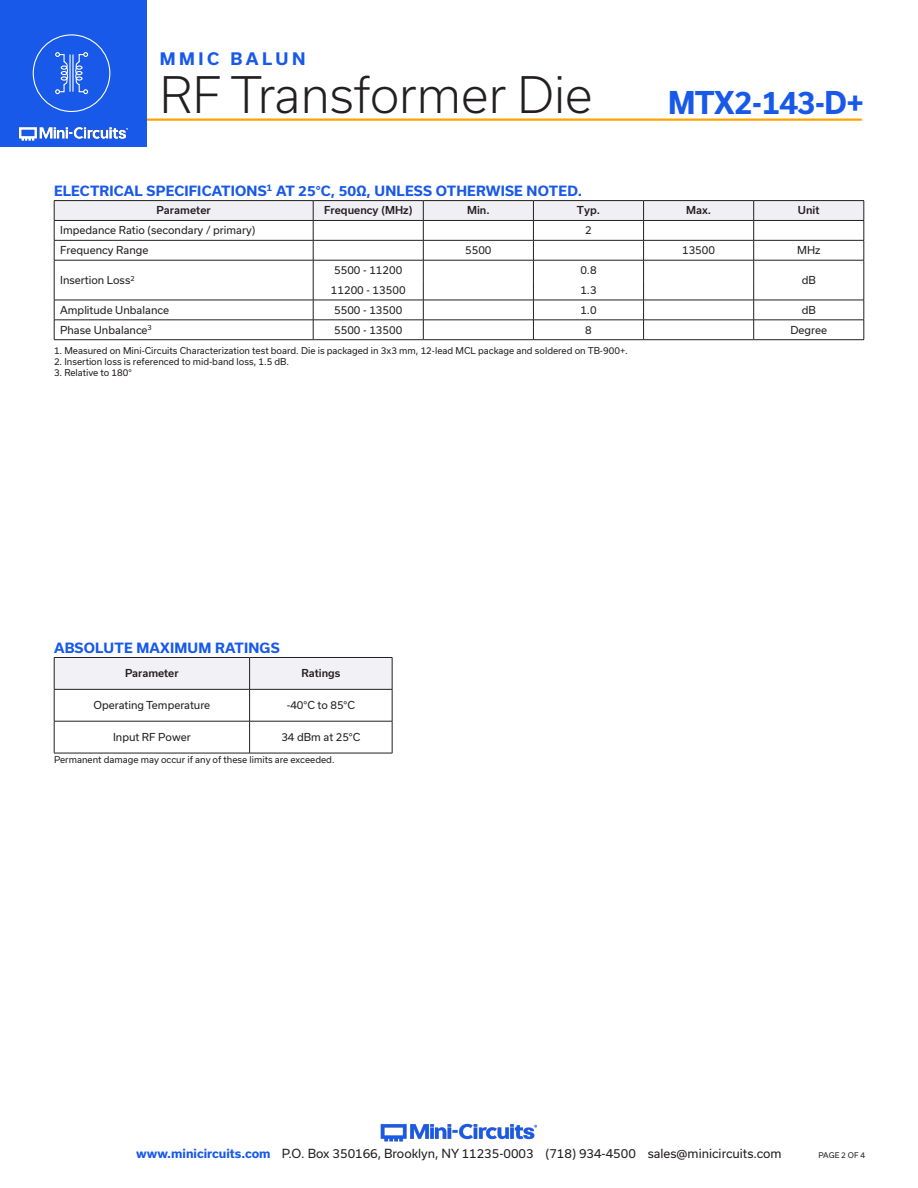
<style>
.page{position:relative;width:918px;height:1188px;background:#fff}
.page>*{position:absolute;margin:0;border:0;box-sizing:border-box;transform-origin:0 0}
.t1{font:300 48px "Usual";color:#231f20}
.t2{font:700 30px "Usual";letter-spacing:-.02em;color:#1859ea;scale:.95 1}
.t3{font:700 16.5px "Usual";letter-spacing:.215em;color:#1859ea}
.Blue_Headers{font:700 13.5px "Usual";letter-spacing:.015em;color:#1859ea}
.t4{font:12px "Usual";color:#231f20}
.Table_Body_Center{font:10.5px "Usual";color:#231f20}
.Table_Body_Left_Just{font:10.5px "Usual";color:#231f20}
.Table_Header_Center{font:500 10.5px "Usual";color:#231f20}
.Notes{font:9px "Usual";color:#231f20}
.t5{font:7.5px "Usual";color:#231f20}
.s1{font-weight:700;color:#1859ea}
</style>
<div class="page">
<hr style="left:129px;top:118px;width:733px;height:3px;background:#ffa300">
<div style="left:0;top:0;width:147px;height:147px;background:#1859ea"></div>
<img style="left:18px;top:126px;width:111px;height:15px">
<div style="left:33px;top:34px;width:77px;height:78px;border:1px solid #fff;border-radius:50%"></div>
<svg style="left:55px;top:52px;width:13px;height:42px"></svg>
<svg style="left:75px;top:52px;width:13px;height:42px"></svg>
<hr style="left:69px;top:55px;width:2px;height:37px;background:#fff">
<hr style="left:72px;top:55px;width:2px;height:37px;background:#fff">
<img style="left:380px;top:1123px;width:158px;height:19px">
<div style="left:55px;top:658px;width:337px;height:31px;background:#f2f2f6"></div>
<hr style="left:54px;top:657px;width:196px;height:1px;background:#231f20">
<hr style="left:250px;top:657px;width:142px;height:1px;background:#231f20">
<hr style="left:54px;top:658px;width:1px;height:31px;background:#231f20">
<hr style="left:249px;top:658px;width:1px;height:31px;background:#231f20">
<hr style="left:392px;top:658px;width:1px;height:31px;background:#231f20">
<hr style="left:54px;top:689px;width:196px;height:1px;background:#231f20">
<hr style="left:54px;top:690px;width:1px;height:31px;background:#231f20">
<hr style="left:250px;top:689px;width:142px;height:1px;background:#231f20">
<hr style="left:249px;top:690px;width:1px;height:31px;background:#231f20">
<hr style="left:392px;top:690px;width:1px;height:31px;background:#231f20">
<hr style="left:54px;top:721px;width:196px;height:1px;background:#231f20">
<hr style="left:54px;top:721px;width:1px;height:32px;background:#231f20">
<hr style="left:250px;top:721px;width:142px;height:1px;background:#231f20">
<hr style="left:249px;top:721px;width:1px;height:32px;background:#231f20">
<hr style="left:392px;top:721px;width:1px;height:32px;background:#231f20">
<hr style="left:54px;top:753px;width:196px;height:1px;background:#231f20">
<hr style="left:250px;top:753px;width:142px;height:1px;background:#231f20">
<hr style="left:54px;top:200px;width:259px;height:1px;background:#231f20">
<hr style="left:313px;top:200px;width:110px;height:1px;background:#231f20">
<hr style="left:423px;top:200px;width:110px;height:1px;background:#231f20">
<hr style="left:533px;top:200px;width:111px;height:1px;background:#231f20">
<hr style="left:644px;top:200px;width:110px;height:1px;background:#231f20">
<hr style="left:754px;top:200px;width:110px;height:1px;background:#231f20">
<svg style="left:54px;top:201px;width:811px;height:139px"></svg>
<hr style="left:54px;top:260px;width:259px;height:1px;background:#231f20">
<hr style="left:313px;top:260px;width:110px;height:1px;background:#231f20">
<hr style="left:423px;top:260px;width:110px;height:1px;background:#231f20">
<hr style="left:533px;top:260px;width:111px;height:1px;background:#231f20">
<hr style="left:644px;top:260px;width:110px;height:1px;background:#231f20">
<hr style="left:754px;top:260px;width:110px;height:1px;background:#231f20">
<hr style="left:313px;top:300px;width:110px;height:1px;background:#231f20">
<hr style="left:313px;top:320px;width:110px;height:1px;background:#231f20">
<hr style="left:54px;top:339px;width:259px;height:1px;background:#231f20">
<hr style="left:313px;top:339px;width:110px;height:1px;background:#231f20">
<hr style="left:423px;top:339px;width:110px;height:1px;background:#231f20">
<hr style="left:533px;top:339px;width:111px;height:1px;background:#231f20">
<hr style="left:644px;top:339px;width:110px;height:1px;background:#231f20">
<hr style="left:754px;top:339px;width:110px;height:1px;background:#231f20">
<h3 class="t3" style="left:160px;top:49px;width:147px">MMIC BALUN</h3>
<h1 class="t1" style="left:160px;top:67px;width:434px">RF Transformer Die</h1>
<p class="Blue_Headers" style="left:54px;top:183px;width:530px">ELECTRICAL SPECIFICATIONS<sup>1</sup> AT 25°C, 50Ω, UNLESS OTHERWISE NOTED.</p>
<h2 class="t2" style="left:668px;top:86px;width:208px">MTX2-143-D+</h2>
<p class="Table_Header_Center" style="left:157px;top:204px;width:56px">Parameter</p>
<p class="Table_Header_Center" style="left:324px;top:204px;width:90px">Frequency (MHz)</p>
<p class="Table_Header_Center" style="left:467px;top:204px;width:24px">Min.</p>
<p class="Table_Header_Center" style="left:577px;top:204px;width:25px">Typ.</p>
<p class="Table_Header_Center" style="left:686px;top:204px;width:26px">Max.</p>
<p class="Table_Header_Center" style="left:798px;top:204px;width:23px">Unit</p>
<p class="Table_Body_Left_Just" style="left:60px;top:224px;width:197px">Impedance Ratio (secondary / primary)</p>
<p class="Table_Body_Center" style="left:585px;top:224px;width:8px">2</p>
<p class="Table_Body_Left_Just" style="left:60px;top:244px;width:90px">Frequency Range</p>
<p class="Table_Body_Center" style="left:465px;top:244px;width:28px">5500</p>
<p class="Table_Body_Center" style="left:682px;top:244px;width:34px">13500</p>
<p class="Table_Body_Center" style="left:797px;top:244px;width:25px">MHz</p>
<p class="Table_Body_Left_Just" style="left:60px;top:274px;width:76px">Insertion Loss<sup>2</sup></p>
<p class="Table_Body_Center" style="left:334px;top:264px;width:70px">5500 - 11200</p>
<p class="Table_Body_Center" style="left:580px;top:264px;width:18px">0.8</p>
<p class="Table_Body_Center" style="left:802px;top:274px;width:16px">dB</p>
<p class="Table_Body_Center" style="left:331px;top:284px;width:76px">11200 - 13500</p>
<p class="Table_Body_Center" style="left:580px;top:284px;width:18px">1.3</p>
<p class="Table_Body_Left_Just" style="left:60px;top:304px;width:110px">Amplitude Unbalance</p>
<p class="Table_Body_Center" style="left:334px;top:304px;width:70px">5500 - 13500</p>
<p class="Table_Body_Center" style="left:580px;top:304px;width:18px">1.0</p>
<p class="Table_Body_Center" style="left:802px;top:304px;width:16px">dB</p>
<p class="Table_Body_Left_Just" style="left:60px;top:324px;width:93px">Phase Unbalance<sup>3</sup></p>
<p class="Table_Body_Center" style="left:334px;top:324px;width:70px">5500 - 13500</p>
<p class="Table_Body_Center" style="left:585px;top:324px;width:8px">8</p>
<p class="Table_Body_Center" style="left:790px;top:324px;width:38px">Degree</p>
<p class="Notes" style="left:54px;top:346px;width:575px">1. Measured on Mini-Circuits Characterization test board. Die is packaged in 3x3 mm, 12-lead MCL package and soldered on TB-900+.</p>
<p class="Notes" style="left:54px;top:356px;width:237px">2. Insertion loss is referenced to mid-band loss, 1.5 dB.</p>
<p class="Notes" style="left:54px;top:367px;width:79px">3. Relative to 180°</p>
<p class="Blue_Headers" style="left:54px;top:640px;width:227px">ABSOLUTE MAXIMUM RATINGS</p>
<p class="Table_Header_Center" style="left:125px;top:667px;width:55px">Parameter</p>
<p class="Table_Header_Center" style="left:301px;top:667px;width:40px">Ratings</p>
<p class="Table_Body_Center" style="left:94px;top:699px;width:118px">Operating Temperature</p>
<p class="Table_Body_Center" style="left:287px;top:699px;width:70px">-40°C to 85°C</p>
<p class="Table_Body_Center" style="left:113px;top:731px;width:79px">Input RF Power</p>
<p class="Table_Body_Center" style="left:281px;top:731px;width:81px">34 dBm at 25°C</p>
<p class="Notes" style="left:54px;top:754px;width:282px">Permanent damage may occur if any of these limits are exceeded.</p>
<h3 class="t4" style="left:136px;top:1146px;width:647px"><span class="s1">www.minicircuits.com</span> P.O. Box 350166, Brooklyn, NY 11235-0003 (718) 934-4500 sales@minicircuits.com</h3>
<p class="t5" style="left:819px;top:1151px;width:48px">PAGE 2 OF 4</p>
</div>
